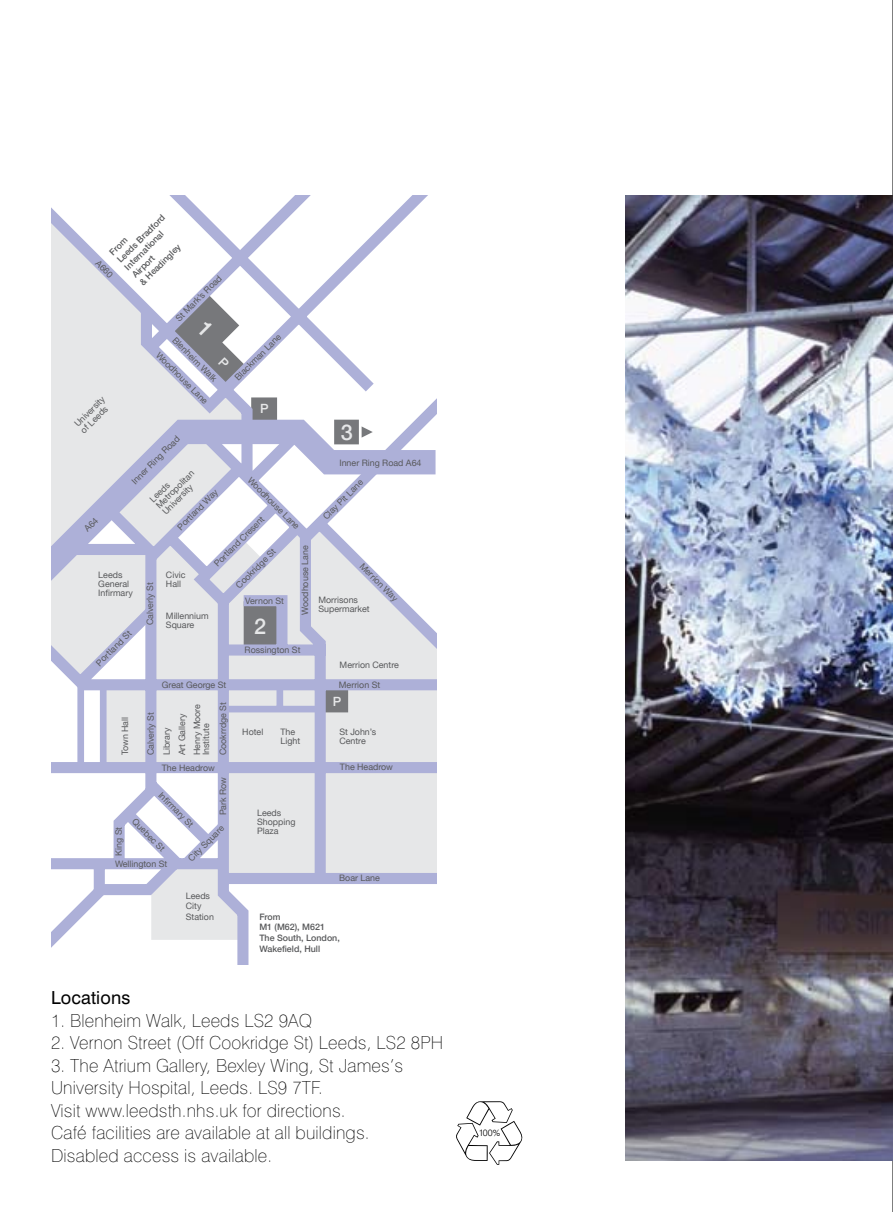
<style>
.page{position:relative;width:893px;height:1212px;background:#fff}
.page>*{position:absolute;margin:0;border:0;box-sizing:border-box;transform-origin:0 0}
.t1{font:500 21.6px "Helvetica Neue";color:#e6e7e8}
.t2{font:100 18px/22.5px "Swiss 721 BT";letter-spacing:.01em;color:#000}
.t3{font:18px "Swiss 721 BT";letter-spacing:.01em;color:#000}
.t4{font:500 12.83px "Helvetica Neue";color:#e6e7e8}
.t5{font:300 9.22px "Swiss 721 BT";color:#000}
.t6{font:8.78px/8.8px "Helvetica Neue";color:#58595b}
.t7{font:500 8.78px/10.6px "Helvetica Neue";color:#58595b}
</style>
<div class="page">
<hr style="left:892px;top:0;width:1px;height:1212px;background:#000">
<img style="left:625px;top:196px;width:268px;height:965px">
<svg style="left:456px;top:1101px;width:67px;height:64px"></svg>
<svg style="left:51px;top:196px;width:386px;height:768px"></svg>
<div style="left:100px;top:685px;width:7px;height:81px;background:#adb0d8"></div>
<div style="left:77px;top:685px;width:7px;height:81px;background:#adb0d8"></div>
<div style="left:225px;top:706px;width:92px;height:6px;background:#adb0d8"></div>
<div style="left:276px;top:687px;width:7px;height:23px;background:#adb0d8"></div>
<svg style="left:169px;top:292px;width:79px;height:97px"></svg>
<svg style="left:51px;top:397px;width:231px;height:283px"></svg>
<p class="t7" style="left:107px;top:250px;width:65px;rotate:-45deg">From<br>Leeds Bradford<br>International<br>Airport<br>&amp; Headingley</p>
<p class="t6" style="left:100px;top:258px;width:22px;rotate:45deg">A660</p>
<p class="t6" style="left:174px;top:316px;width:62px;rotate:-45deg">St Mark’s Road</p>
<p class="t6" style="left:233px;top:375px;width:63px;rotate:-45deg">Blackman Lane</p>
<p class="t6" style="left:177px;top:335px;width:60px;rotate:45deg">Blenheim Walk</p>
<p class="t6" style="left:161px;top:350px;width:71px;rotate:45deg">Woodhouse Lane</p>
<p class="t6" style="left:73px;top:422px;width:41px;rotate:-45deg">University of Leeds</p>
<h3 class="t4" style="left:260px;top:401px;width:10px">P</h3>
<p class="t6" style="left:130px;top:479px;width:65px;rotate:-45deg">Inner Ring Road</p>
<p class="t6" style="left:176px;top:525px;width:55px;rotate:-45deg">Portland Way</p>
<p class="t6" style="left:148px;top:497px;width:51px;rotate:-45deg">Leeds<br>Metropolitan<br>University</p>
<p class="t6" style="left:252px;top:475px;width:71px;rotate:45deg">Woodhouse Lane</p>
<p class="t6" style="left:212px;top:562px;width:68px;rotate:-45deg">Portland Cresent</p>
<p class="t6" style="left:234px;top:584px;width:54px;rotate:-45deg">Cookridge St</p>
<p class="t6" style="left:301px;top:615px;width:71px;rotate:-90deg">Woodhouse Lane</p>
<p class="t6" style="left:98px;top:570px;width:36px">Leeds<br>General<br>Infirmary</p>
<p class="t6" style="left:166px;top:570px;width:21px">Civic<br>Hall</p>
<p class="t6" style="left:166px;top:612px;width:44px">Millennium<br>Square</p>
<p class="t6" style="left:146px;top:625px;width:44px;rotate:-90deg">Calverly St</p>
<p class="t6" style="left:245px;top:596px;width:40px">Vernon St</p>
<h1 class="t1" style="left:254px;top:614px;width:14px">2</h1>
<p class="t6" style="left:94px;top:661px;width:48px;rotate:-45deg">Portland St</p>
<p class="t6" style="left:245px;top:645px;width:57px">Rossington St</p>
<h1 class="t1" style="left:341px;top:419px;width:14px">3</h1>
<p class="t6" style="left:339px;top:458px;width:84px">Inner Ring Road A64</p>
<p class="t6" style="left:321px;top:515px;width:54px;rotate:-45deg">Clay Pit Lane</p>
<p class="t6" style="left:364px;top:561px;width:51px;rotate:45deg">Merrion Way</p>
<p class="t6" style="left:318px;top:596px;width:53px">Morrisons<br>Supermarket</p>
<p class="t6" style="left:340px;top:660px;width:61px">Merrion Centre</p>
<p class="t6" style="left:162px;top:680px;width:66px">Great George St</p>
<p class="t6" style="left:339px;top:680px;width:43px">Merrion St</p>
<p class="t6" style="left:174px;top:755px;width:53px;line-height:15.1px;rotate:-90deg">Art Gallery<br>Henry Moore</p>
<p class="t6" style="left:121px;top:755px;width:40px;rotate:-90deg">Town Hall</p>
<p class="t6" style="left:146px;top:755px;width:44px;rotate:-90deg">Calverly St</p>
<p class="t6" style="left:201px;top:755px;width:33px;rotate:-90deg">Institute</p>
<p class="t6" style="left:162px;top:755px;width:29px;rotate:-90deg">Library</p>
<p class="t6" style="left:218px;top:755px;width:55px;rotate:-90deg">Cookrrdge St</p>
<h3 class="t4" style="left:333px;top:693px;width:10px">P</h3>
<p class="t6" style="left:242px;top:728px;width:23px">Hotel</p>
<p class="t6" style="left:281px;top:728px;width:21px">The<br>Light</p>
<p class="t6" style="left:339px;top:728px;width:38px">St John’s<br>Centre</p>
<p class="t6" style="left:162px;top:763px;width:55px">The Headrow</p>
<p class="t6" style="left:340px;top:763px;width:55px">The Headrow</p>
<p class="t6" style="left:219px;top:815px;width:40px;rotate:-90deg">Park Row</p>
<p class="t6" style="left:163px;top:790px;width:47px;rotate:45deg">Infirmary St</p>
<p class="t6" style="left:137px;top:817px;width:44px;rotate:45deg">Quebec St</p>
<p class="t6" style="left:114px;top:856px;width:30px;rotate:-90deg">King St</p>
<p class="t6" style="left:187px;top:856px;width:48px;rotate:-45deg">City Square</p>
<p class="t6" style="left:115px;top:859px;width:54px">Wellington St</p>
<p class="t6" style="left:186px;top:890px;width:30px;line-height:10.6px">Leeds<br>City<br>Station</p>
<p class="t6" style="left:257px;top:809px;width:40px">Leeds<br>Shopping<br>Plaza</p>
<p class="t6" style="left:339px;top:874px;width:42px">Boar Lane</p>
<p class="t7" style="left:259px;top:911px;width:82px">From<br>M1 (M62), M621<br>The South, London,<br>Wakefield, Hull</p>
<h2 class="t3" style="left:51px;top:987px;width:81px">Locations</h2>
<h2 class="t2" style="left:51px;top:1009px;width:263px">1. Blenheim Walk, Leeds LS2 9AQ</h2>
<h2 class="t2" style="left:51px;top:1031px;width:394px">2. Vernon Street (Off Cookridge St) Leeds, LS2 8PH</h2>
<h2 class="t2" style="left:51px;top:1054px;width:354px">3. The Atrium Gallery, Bexley Wing, St James’s University Hospital, Leeds. LS9 7TF.<br>Visit www.leedsth.nhs.uk for directions.<br>Café facilities are available at all buildings.<br>Disabled access is available.</h2>
<p class="t5" style="left:479px;top:1127px;width:23px">100%</p>
</div>
